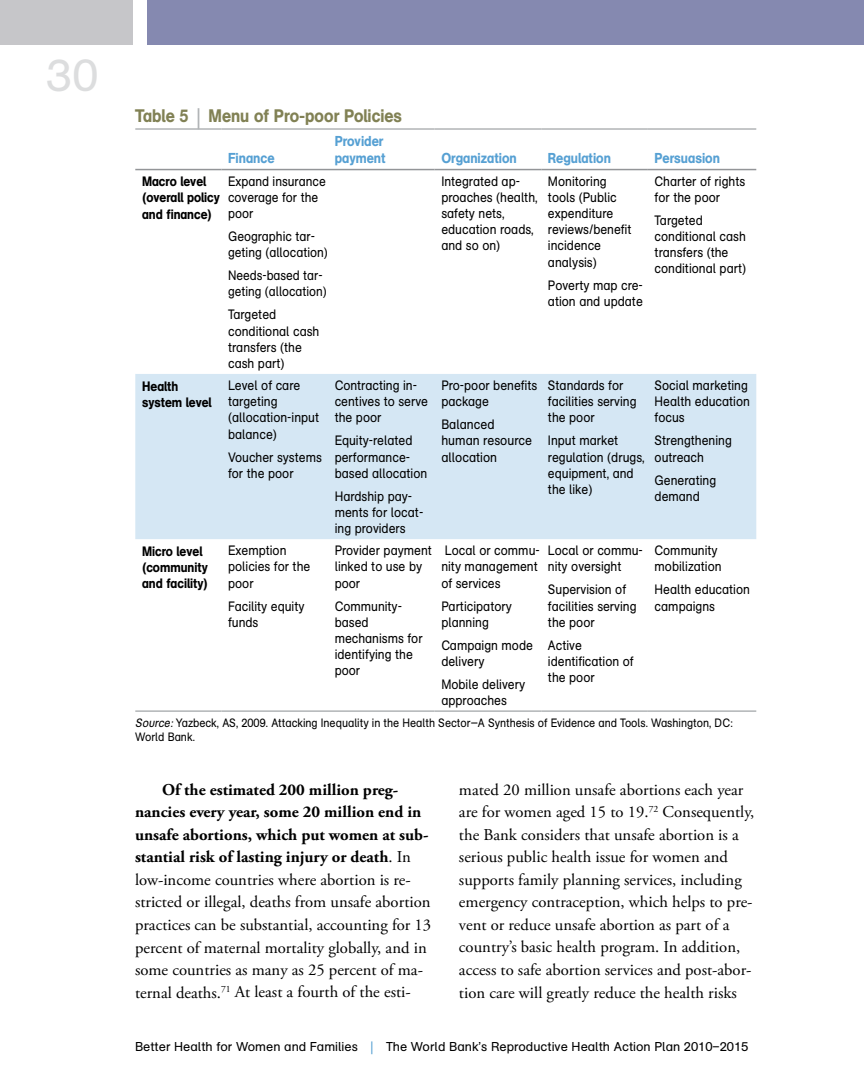
<style>
.page{position:relative;width:864px;height:1080px;background:#fff}
.page>*{position:absolute;margin:0;border:0;box-sizing:border-box;transform-origin:0 0}
.t1{font:45px "AG Schoolbook";color:#dcddde}
.t2{font:18px "AG Schoolbook Medium A";color:#818154;scale:.9 1}
.t3{font:16.5px/22.5px "Adobe Garamond Pro";color:#000}
.t4{font:14.25px/17.1px "AG Schoolbook Medium A";color:#56a0d3;scale:.9 1}
.t5{font:13.5px/16.2px "AG Schoolbook Regular A";color:#000;scale:.9 1}
.t6{font:13.5px/16.2px "AG Schoolbook Medium A";color:#000;scale:.9 1}
.t7{font:13.5px/16.2px "AG Schoolbook Regular A";color:#000;scale:.89 1}
.t8{font:13.5px/16.2px "AG Schoolbook Regular A";color:#000;scale:.88 1}
.t9{font:13.5px/16.2px "AG Schoolbook Regular A";color:#000;scale:.91 1}
.t10{font:12.75px "AG Schoolbook Regular A";color:#000}
.t11{font:12px/14.4px "AG Schoolbook Regular A";color:#000;scale:.9 1}
.s1{font-size:21px;color:#b1b4b6}
.s2{font-family:"AG Schoolbook";font-style:italic}
.s3{font-weight:700}
.s4{font-family:"AG Schoolbook";color:#56a0d3}
</style>
<div class="page">
<div style="left:0;top:0;width:133px;height:44px;background:#c6c6c9"></div>
<div style="left:147px;top:0;width:717px;height:44px;background:#8589b0"></div>
<div style="left:135px;top:374px;width:621px;height:165px;background:#d5e7f4"></div>
<hr style="left:135px;top:710px;width:86px;height:2px;background:#b1b4b6">
<hr style="left:221px;top:710px;width:107px;height:2px;background:#b1b4b6">
<hr style="left:328px;top:710px;width:107px;height:2px;background:#b1b4b6">
<hr style="left:435px;top:710px;width:106px;height:2px;background:#b1b4b6">
<hr style="left:541px;top:710px;width:107px;height:2px;background:#b1b4b6">
<hr style="left:648px;top:710px;width:108px;height:2px;background:#b1b4b6">
<hr style="left:135px;top:128px;width:86px;height:2px;background:#b1b4b6">
<hr style="left:221px;top:128px;width:107px;height:2px;background:#b1b4b6">
<hr style="left:328px;top:128px;width:107px;height:2px;background:#b1b4b6">
<hr style="left:435px;top:128px;width:106px;height:2px;background:#b1b4b6">
<hr style="left:541px;top:128px;width:107px;height:2px;background:#b1b4b6">
<hr style="left:648px;top:128px;width:108px;height:2px;background:#b1b4b6">
<hr style="left:135px;top:169px;width:86px;height:1px;background:#939598">
<hr style="left:221px;top:169px;width:107px;height:1px;background:#939598">
<hr style="left:328px;top:169px;width:107px;height:1px;background:#939598">
<hr style="left:435px;top:169px;width:106px;height:1px;background:#939598">
<hr style="left:541px;top:169px;width:107px;height:1px;background:#939598">
<hr style="left:648px;top:169px;width:108px;height:1px;background:#939598">
<h1 class="t1" style="left:47px;top:50px;width:53px">30</h1>
<h2 class="t2" style="left:135px;top:105px;width:298px">Table 5 <span class="s1">|</span> Menu of Pro-poor Policies</h2>
<p class="t4" style="left:228px;top:149px;width:53px">Finance</p>
<p class="t4" style="left:335px;top:132px;width:58px">Provider payment</p>
<p class="t6" style="left:142px;top:173px;width:88px">Macro level (overall policy and finance)</p>
<p class="t7" style="left:228px;top:173px;width:111px">Expand insurance coverage for the poor</p>
<p class="t7" style="left:228px;top:228px;width:114px">Geographic tar&shy;geting (allocation)</p>
<p class="t8" style="left:228px;top:268px;width:114px">Needs-based tar&shy;geting (allocation)</p>
<p class="t5" style="left:228px;top:307px;width:103px">Targeted conditional cash transfers (the cash part)</p>
<p class="t6" style="left:142px;top:378px;width:79px">Health system level</p>
<p class="t5" style="left:228px;top:377px;width:103px">Level of care targeting (allocation-input balance)</p>
<p class="t5" style="left:228px;top:449px;width:106px">Voucher systems for the poor</p>
<p class="t6" style="left:142px;top:543px;width:75px">Micro level (community and facility)</p>
<p class="t5" style="left:228px;top:543px;width:93px">Exemption policies for the poor</p>
<p class="t5" style="left:228px;top:598px;width:86px">Facility equity funds</p>
<p class="t5" style="left:335px;top:377px;width:105px">Contracting in&shy;centives to serve the poor</p>
<p class="t5" style="left:335px;top:433px;width:104px">Equity-related performance&shy;based allocation</p>
<p class="t5" style="left:335px;top:488px;width:100px">Hardship pay&shy;ments for locat&shy;ing providers</p>
<p class="t5" style="left:335px;top:543px;width:110px">Provider payment linked to use by poor</p>
<p class="t5" style="left:335px;top:598px;width:99px">Community&shy;based mechanisms for identifying the poor</p>
<p class="t4" style="left:441px;top:149px;width:85px">Organization</p>
<p class="t4" style="left:548px;top:149px;width:72px">Regulation</p>
<p class="t4" style="left:655px;top:149px;width:74px">Persuasion</p>
<p class="t5" style="left:441px;top:173px;width:109px">Integrated ap&shy;proaches (health, safety nets, education roads, and so on)</p>
<p class="t5" style="left:548px;top:173px;width:94px">Monitoring tools (Public expenditure reviews/benefit incidence analysis)</p>
<p class="t5" style="left:548px;top:277px;width:107px">Poverty map cre&shy;ation and update</p>
<p class="t5" style="left:655px;top:173px;width:102px">Charter of rights for the poor</p>
<p class="t5" style="left:655px;top:212px;width:103px">Targeted conditional cash transfers (the conditional part)</p>
<p class="t5" style="left:441px;top:377px;width:108px">Pro-poor benefits package</p>
<p class="t9" style="left:441px;top:417px;width:101px">Balanced human resource allocation</p>
<p class="t5" style="left:548px;top:378px;width:100px">Standards for facilities serving the poor</p>
<p class="t5" style="left:548px;top:433px;width:109px">Input market regulation (drugs, equipment, and the like)</p>
<p class="t5" style="left:655px;top:378px;width:107px">Social marketing<br>Health education focus</p>
<p class="t5" style="left:655px;top:433px;width:87px">Strengthening outreach</p>
<p class="t5" style="left:655px;top:472px;width:70px">Generating demand</p>
<p class="t5" style="left:441px;top:543px;width:111px">Local or commu&shy;nity management of services</p>
<p class="t5" style="left:441px;top:598px;width:80px">Participatory planning</p>
<p class="t5" style="left:441px;top:637px;width:103px">Campaign mode delivery</p>
<p class="t5" style="left:441px;top:676px;width:95px">Mobile delivery approaches</p>
<p class="t5" style="left:548px;top:543px;width:107px">Local or commu&shy;nity oversight</p>
<p class="t5" style="left:548px;top:582px;width:100px">Supervision of facilities serving the poor</p>
<p class="t5" style="left:548px;top:637px;width:97px">Active identification of the poor</p>
<p class="t5" style="left:655px;top:543px;width:76px">Community mobilization</p>
<p class="t5" style="left:655px;top:582px;width:107px">Health education campaigns</p>
<p class="t11" style="left:135px;top:716px;width:665px"><span class="s2">Source:</span> Yazbeck, AS, 2009. Attacking Inequality in the Health Sector—A Synthesis of Evidence and Tools. Washington, DC:<br>World Bank.</p>
<p class="t3" style="left:135px;top:779px;width:298px;text-indent:27px"><span class="s3">Of the estimated 200 million preg&shy;nancies every year, some 20 million end in unsafe abortions, which put women at sub&shy;stantial risk of lasting injury or death</span>. In low-income countries where abortion is re&shy;stricted or illegal, deaths from unsafe abortion practices can be substantial, accounting for 13 percent of maternal mortality globally, and in some countries as many as 25 percent of ma&shy;ternal deaths.<sup>71</sup> At least a fourth of the esti-</p>
<p class="t3" style="left:459px;top:779px;width:297px">mated 20 million unsafe abortions each year are for women aged 15 to 19.<sup>72</sup> Consequently, the Bank considers that unsafe abortion is a serious public health issue for women and supports family planning services, including emergency contraception, which helps to pre&shy;vent or reduce unsafe abortion as part of a country’s basic health program. In addition, access to safe abortion services and post-abor&shy;tion care will greatly reduce the health risks</p>
<p class="t10" style="left:135px;top:1039px;width:615px">Better Health for Women and Families <span class="s4">|</span> The World Bank’s Reproductive Health Action Plan 2010–2015</p>
</div>
